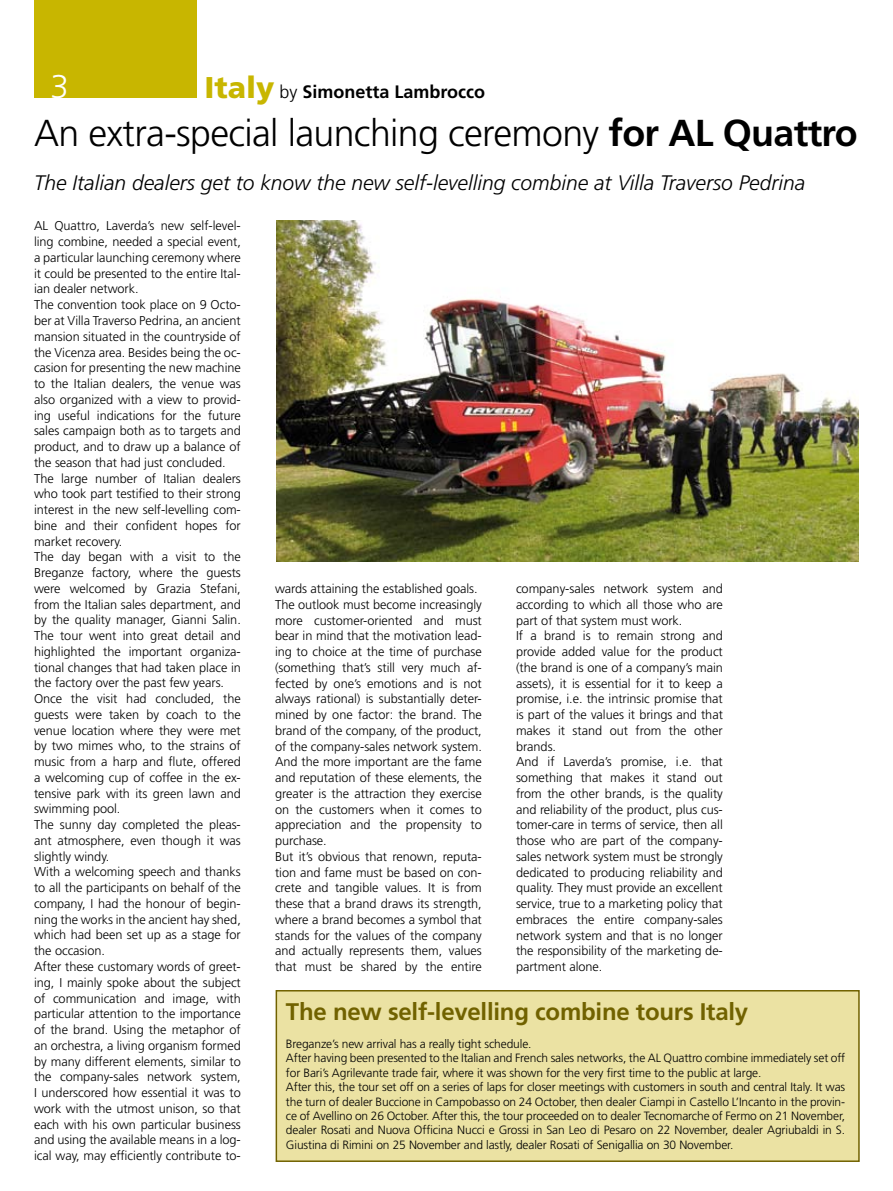
<style>
.page{position:relative;width:893px;height:1191px;background:#fff}
.page>*{position:absolute;margin:0;border:0;box-sizing:border-box;transform-origin:0 0}
.t1{font:300 37.5px "Frutiger";letter-spacing:-.015em;color:#000}
.t2{font:700 24px "Frutiger";letter-spacing:-.01em;color:#716200}
.t3{font:italic 300 21px "Frutiger";color:#000}
.t4{font:700 18px "Frutiger";color:#000}
.t5{font:300 12.75px/15.8px "Frutiger";letter-spacing:-.005em;color:#000}
.t6{font:300 12px/14.4px "Frutiger";letter-spacing:-.01em;color:#000}
.s1{font-weight:900;font-size:30px;color:#c8b600}
.s2{font-weight:300}
.s3{font-weight:700}
</style>
<div class="page">
<div style="left:34px;top:0;width:162px;height:98px;background:#c8b600"></div>
<img style="left:276px;top:220px;width:583px;height:342px">
<div style="left:276px;top:990px;width:583px;height:171px;background:#ebe2a3"></div>
<div style="left:276px;top:990px;width:584px;height:172px;border:2px solid #716200"></div>
<h3 class="t4" style="left:204px;top:81px;width:282px"><span class="s1">Italy</span> <span class="s2">by</span> Simonetta Lambrocco</h3>
<h1 class="t1" style="left:34px;top:112px;width:825px">An extra-special launching ceremony <span class="s3">for AL Quattro</span></h1>
<h3 class="t3" style="left:34px;top:170px;width:773px">The Italian dealers get to know the new self-levelling combine at Villa Traverso Pedrina</h3>
<p class="t5" style="left:34px;top:218px;width:208px">AL Quattro, Laverda’s new self-level&shy;ling combine, needed a special event, a particular launching ceremony where it could be presented to the entire Ital&shy;ian dealer network.<br>The convention took place on 9 Octo&shy;ber at Villa Traverso Pedrina, an ancient mansion situated in the countryside of the Vicenza area. Besides being the oc&shy;casion for presenting the new machine to the Italian dealers, the venue was also organized with a view to provid&shy;ing useful indications for the future sales campaign both as to targets and product, and to draw up a balance of the season that had just concluded.<br>The large number of Italian dealers who took part testified to their strong interest in the new self-levelling com&shy;bine and their confident hopes for market recovery.<br>The day began with a visit to the Breganze factory, where the guests were welcomed by Grazia Stefani, from the Italian sales department, and by the quality manager, Gianni Salin.<br>The tour went into great detail and highlighted the important organiza&shy;tional changes that had taken place in the factory over the past few years.<br>Once the visit had concluded, the guests were taken by coach to the venue location where they were met by two mimes who, to the strains of music from a harp and flute, offered a welcoming cup of coffee in the ex&shy;tensive park with its green lawn and swimming pool.<br>The sunny day completed the pleas&shy;ant atmosphere, even though it was slightly windy.<br>With a welcoming speech and thanks to all the participants on behalf of the company, I had the honour of begin&shy;ning the works in the ancient hay shed, which had been set up as a stage for the occasion.<br>After these customary words of greet&shy;ing, I mainly spoke about the subject of communication and image, with particular attention to the importance of the brand. Using the metaphor of an orchestra, a living organism formed by many different elements, similar to the company-sales network system, I underscored how essential it was to work with the utmost unison, so that each with his own particular business and using the available means in a log&shy;ical way, may efficiently contribute to-</p>
<p class="t5" style="left:275px;top:581px;width:208px">wards attaining the established goals.<br>The outlook must become increasingly more customer-oriented and must bear in mind that the motivation lead&shy;ing to choice at the time of purchase (something that’s still very much af&shy;fected by one’s emotions and is not always rational) is substantially deter&shy;mined by one factor: the brand. The brand of the company, of the product, of the company-sales network system.<br>And the more important are the fame and reputation of these elements, the greater is the attraction they exercise on the customers when it comes to appreciation and the propensity to purchase.<br>But it’s obvious that renown, reputa&shy;tion and fame must be based on con&shy;crete and tangible values. It is from these that a brand draws its strength, where a brand becomes a symbol that stands for the values of the company and actually represents them, values that must be shared by the entire</p>
<p class="t5" style="left:516px;top:581px;width:208px">company-sales network system and according to which all those who are part of that system must work.<br>If a brand is to remain strong and provide added value for the product (the brand is one of a company’s main assets), it is essential for it to keep a promise, i.e. the intrinsic promise that is part of the values it brings and that makes it stand out from the other brands.<br>And if Laverda’s promise, i.e. that something that makes it stand out from the other brands, is the quality and reliability of the product, plus cus&shy;tomer-care in terms of service, then all those who are part of the company&shy;sales network system must be strongly dedicated to producing reliability and quality. They must provide an excellent service, true to a marketing policy that embraces the entire company-sales network system and that is no longer the responsibility of the marketing de&shy;partment alone.</p>
<h2 class="t2" style="left:286px;top:997px;width:464px">The new self-levelling combine tours Italy</h2>
<p class="t6" style="left:286px;top:1036px;width:561px">Breganze’s new arrival has a really tight schedule.<br>After having been presented to the Italian and French sales networks, the AL Quattro combine immediately set off for Bari’s Agrilevante trade fair, where it was shown for the very first time to the public at large.<br>After this, the tour set off on a series of laps for closer meetings with customers in south and central Italy. It was the turn of dealer Buccione in Campobasso on 24 October, then dealer Ciampi in Castello L’Incanto in the provin&shy;ce of Avellino on 26 October. After this, the tour proceeded on to dealer Tecnomarche of Fermo on 21 November, dealer Rosati and Nuova Officina Nucci e Grossi in San Leo di Pesaro on 22 November, dealer Agriubaldi in S.<br>Giustina di Rimini on 25 November and lastly, dealer Rosati of Senigallia on 30 November.</p>
</div>
